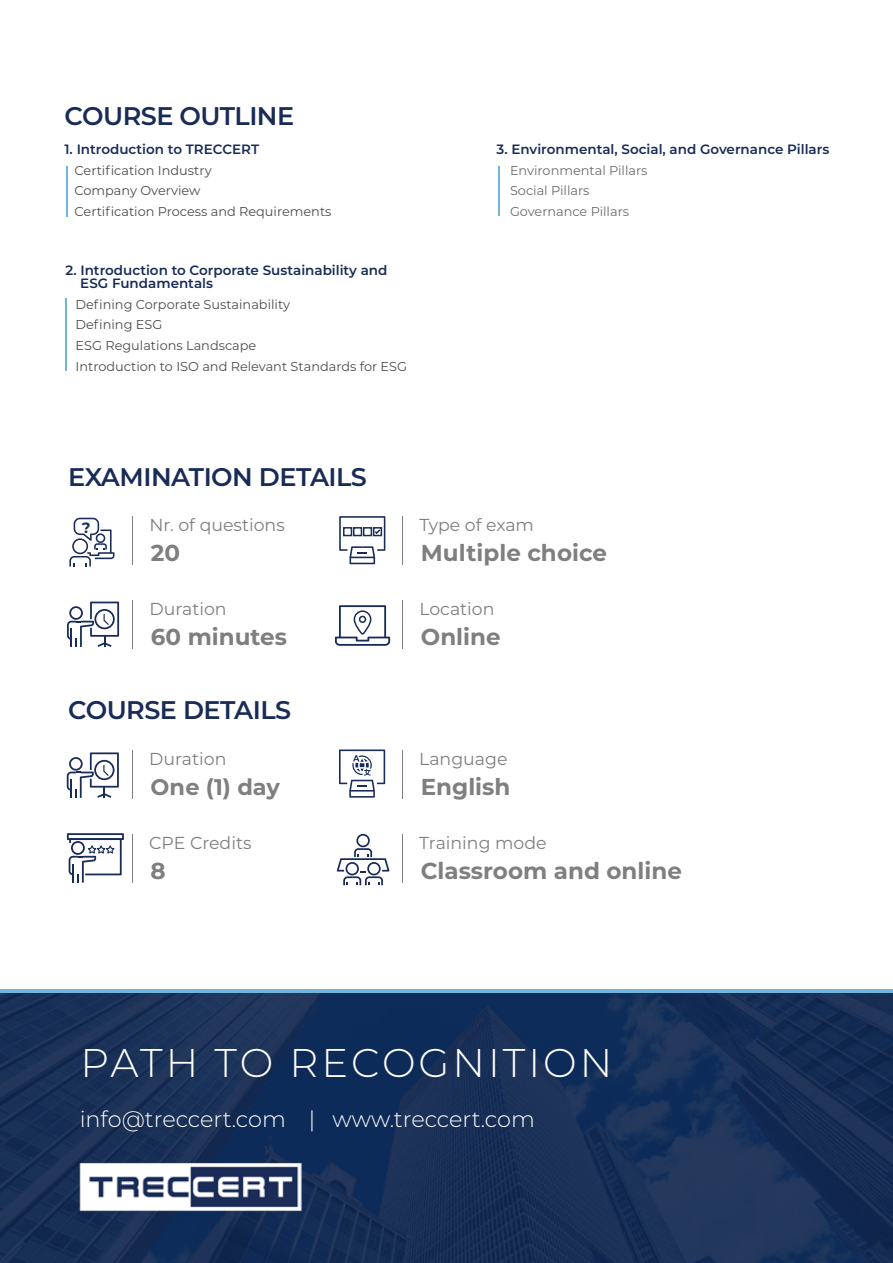
<style>
.page{position:relative;width:893px;height:1263px;background:#fff}
.page>*{position:absolute;margin:0;border:0;box-sizing:border-box;transform-origin:0 0}
.t1{font:300 40.05px "Montserrat";letter-spacing:.075em;color:#fff}
.t2{font:600 25.5px "Montserrat";letter-spacing:-.02em;color:#192c57}
.t3{font:700 23.1px "Montserrat";color:#7f7f7f}
.t4{font:700 22.5px "Montserrat";color:#7f7f7f}
.t5{font:300 22.35px "Montserrat";color:#fff}
.t6{font:17.25px "Montserrat";color:#7f7f7f}
.t7{font:700 14.85px "Montserrat";color:#192c57}
.t8{font:600 13.5px/13.5px "Montserrat";color:#192c57}
.t9{font:12.9px/20.7px "Montserrat";color:#4c4c4c}
.t10{font:12.9px/20.7px "Montserrat";color:#6b6b6b}
</style>
<div class="page">
<div style="left:0;top:991px;width:893px;height:272px;background:#182f58"></div>
<hr style="left:0;top:989px;width:893px;height:4px;background:#73b5dd">
<img style="left:75px;top:1139px;width:232px;height:94px">
<hr style="left:66px;top:166px;width:2px;height:50px;background:#73b5dd">
<hr style="left:498px;top:166px;width:2px;height:50px;background:#73b5dd">
<svg style="left:69px;top:518px;width:45px;height:48px"></svg>
<svg style="left:339px;top:516px;width:46px;height:48px"></svg>
<svg style="left:67px;top:602px;width:52px;height:45px"></svg>
<svg style="left:335px;top:605px;width:55px;height:41px"></svg>
<hr style="left:132px;top:516px;width:1px;height:49px;background:#7f7f7f">
<hr style="left:402px;top:516px;width:1px;height:49px;background:#7f7f7f">
<hr style="left:132px;top:600px;width:1px;height:49px;background:#7f7f7f">
<hr style="left:402px;top:600px;width:1px;height:49px;background:#7f7f7f">
<hr style="left:132px;top:750px;width:1px;height:48px;background:#7f7f7f">
<hr style="left:402px;top:750px;width:1px;height:48px;background:#7f7f7f">
<hr style="left:132px;top:834px;width:1px;height:48px;background:#7f7f7f">
<hr style="left:402px;top:834px;width:1px;height:48px;background:#7f7f7f">
<svg style="left:67px;top:752px;width:52px;height:46px"></svg>
<svg style="left:337px;top:834px;width:52px;height:51px"></svg>
<svg style="left:67px;top:833px;width:57px;height:49px"></svg>
<svg style="left:339px;top:749px;width:46px;height:49px"></svg>
<hr style="left:65px;top:299px;width:2px;height:72px;background:#73b5dd">
<h2 class="t2" style="left:64px;top:98px;width:231px">COURSE OUTLINE</h2>
<p class="t8" style="left:64px;top:142px;width:196px">1. Introduction to TRECCERT</p>
<p class="t9" style="left:75px;top:159px;width:258px">Certification Industry<br>Company Overview<br>Certification Process and Requirements</p>
<p class="t8" style="left:80px;top:262px;width:309px;text-indent:-15px">2. Introduction to Corporate Sustainability and<br>ESG Fundamentals</p>
<p class="t9" style="left:76px;top:293px;width:333px">Defining Corporate Sustainability<br>Defining ESG<br>ESG Regulations Landscape<br>Introduction to ISO and Relevant Standards for ESG</p>
<p class="t8" style="left:496px;top:142px;width:334px">3. Environmental, Social, and Governance Pillars</p>
<p class="t10" style="left:510px;top:159px;width:139px">Environmental Pillars<br>Social Pillars<br>Governance Pillars</p>
<h2 class="t2" style="left:68px;top:459px;width:300px">EXAMINATION DETAILS</h2>
<p class="t7" style="left:82px;top:516px;width:10px">?</p>
<h3 class="t6" style="left:149px;top:513px;width:137px">Nr. of questions</h3>
<h3 class="t3" style="left:151px;top:537px;width:31px">20</h3>
<h3 class="t6" style="left:149px;top:597px;width:79px">Duration</h3>
<h3 class="t3" style="left:151px;top:621px;width:138px">60 minutes</h3>
<h2 class="t2" style="left:68px;top:692px;width:224px">COURSE DETAILS</h2>
<h3 class="t6" style="left:149px;top:747px;width:79px">Duration</h3>
<h3 class="t4" style="left:151px;top:771px;width:131px">One (1) day</h3>
<h3 class="t6" style="left:149px;top:831px;width:104px">CPE Credits</h3>
<h3 class="t3" style="left:151px;top:854px;width:17px">8</h3>
<h3 class="t6" style="left:419px;top:513px;width:116px">Type of exam</h3>
<h3 class="t3" style="left:421px;top:537px;width:188px">Multiple choice</h3>
<h3 class="t6" style="left:419px;top:597px;width:77px">Location</h3>
<h3 class="t3" style="left:421px;top:621px;width:81px">Online</h3>
<h3 class="t6" style="left:419px;top:747px;width:90px">Language</h3>
<h3 class="t3" style="left:421px;top:770px;width:91px">English</h3>
<h3 class="t6" style="left:419px;top:831px;width:129px">Training mode</h3>
<h3 class="t3" style="left:421px;top:854px;width:263px">Classroom and online</h3>
<h1 class="t1" style="left:81px;top:1035px;width:533px">PATH TO RECOGNITION</h1>
<h3 class="t5" style="left:80px;top:1104px;width:457px">info@treccert.com | www.treccert.com</h3>
</div>
